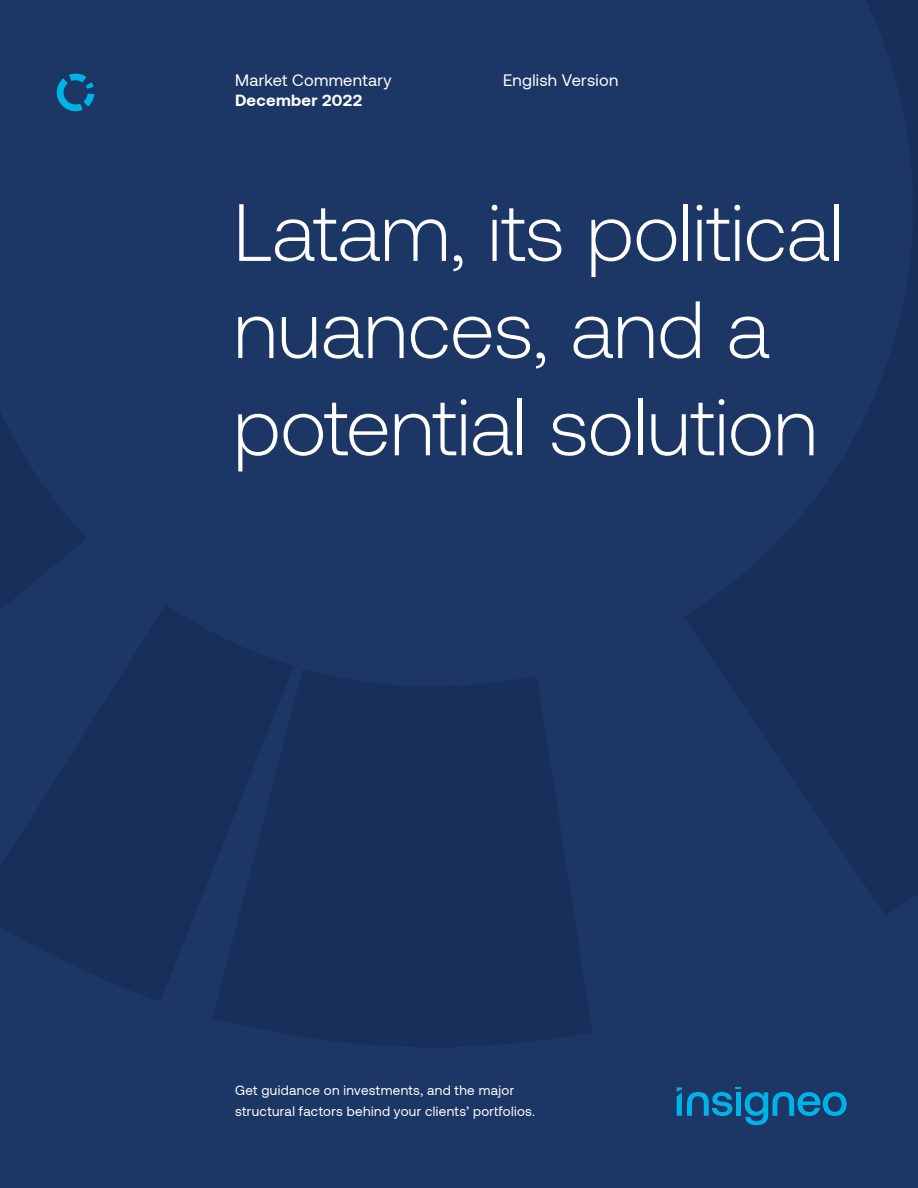
<style>
.page{position:relative;width:918px;height:1188px;background:#1c3666}
.page>*{position:absolute;margin:0;border:0;box-sizing:border-box;transform-origin:0 0}
.t1{font:300 81px/97.2px "Aeonik";letter-spacing:-.01em;color:#fff}
.t2{font:16.5px "Aeonik";letter-spacing:.02em;color:#fff}
.t3{font:700 16.5px "Aeonik";letter-spacing:.015em;color:#fff}
.t4{font:13.5px/21px "Aeonik";letter-spacing:.025em;color:#fff}
</style>
<div class="page">
<svg style="left:677px;top:1087px;width:170px;height:38px"></svg>
<p class="t2" style="left:235px;top:71px;width:158px">Market Commentary</p>
<p class="t3" style="left:235px;top:90px;width:129px">December 2022</p>
<p class="t2" style="left:503px;top:71px;width:117px">English Version</p>
<h1 class="t1" style="left:233px;top:184px;width:611px">Latam, its political nuances, and a potential solution</h1>
<p class="t4" style="left:235px;top:1080px;width:302px">Get guidance on investments, and the major structural factors behind your clients’ portfolios.</p>
</div>
